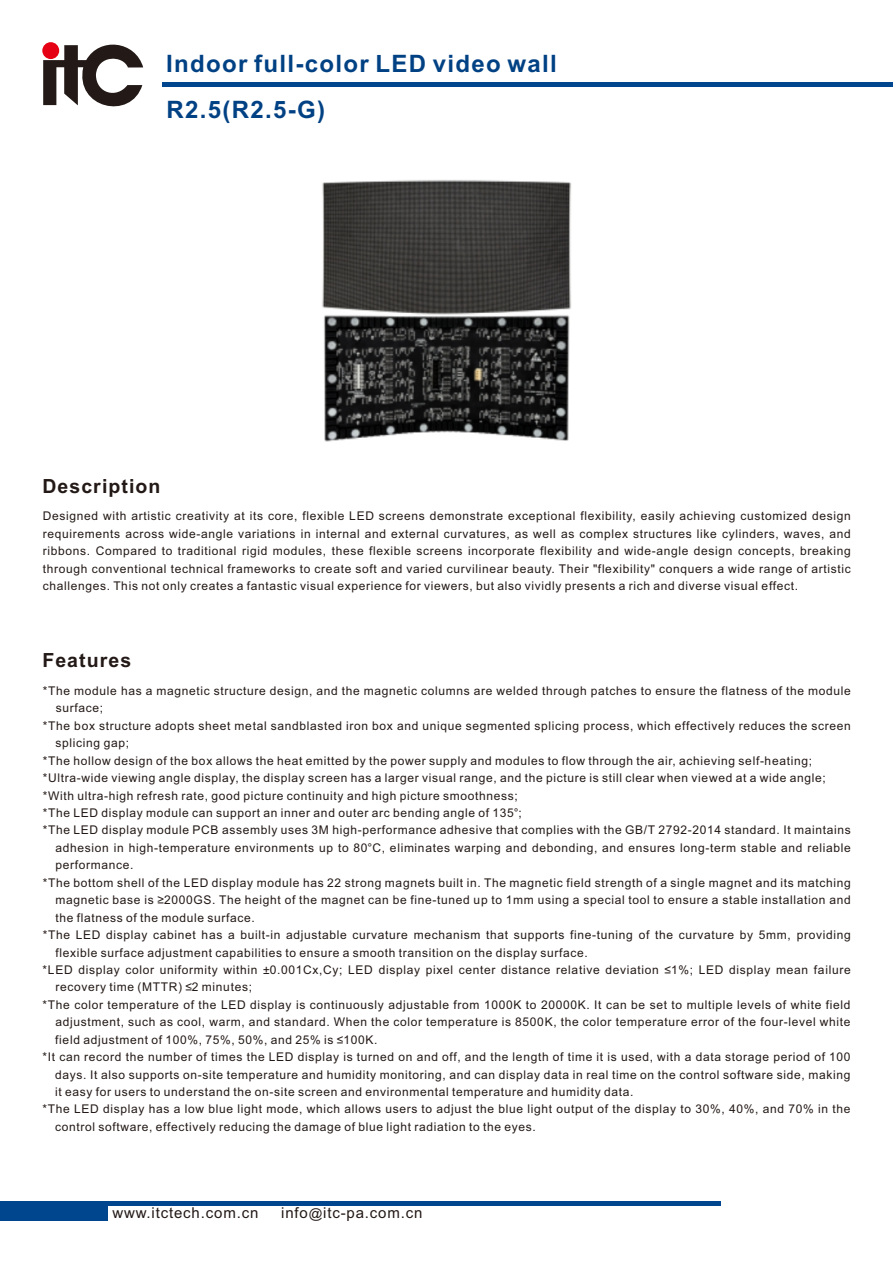
<style>
.page{position:relative;width:893px;height:1263px;background:#fff}
.page>*{position:absolute;margin:0;border:0;box-sizing:border-box;transform-origin:0 0}
.t1{font:700 24px "Arial";letter-spacing:.055em;color:#004184}
.t2{font:700 19.5px "Arial";letter-spacing:.055em;color:#231916}
.t3{font:15px "Arial";letter-spacing:.055em;color:#231916}
.t4{font:12px/17.4px "Arial";letter-spacing:.055em;color:#231916;text-align:justify}
.s1{font-size:13.5px}
</style>
<div class="page">
<hr style="left:0;top:1202px;width:720px;height:4px;background:#00468e">
<div style="left:0;top:1202px;width:108px;height:18px;background:#00468e"></div>
<hr style="left:163px;top:82px;width:730px;height:4px;background:#00468e">
<svg style="left:43px;top:42px;width:100px;height:65px"></svg>
<img style="left:322px;top:180px;width:249px;height:262px">
<h1 class="t1" style="left:166px;top:54px;width:392px">Indoor full-color LED video wall</h1>
<h1 class="t1" style="left:166px;top:101px;width:160px">R2.5(R2.5-G)</h1>
<h2 class="t2" style="left:42px;top:479px;width:120px">Description</h2>
<p class="t4" style="left:43px;top:509px;width:810px">Designed with artistic creativity at its core, flexible LED screens demonstrate exceptional flexibility, easily achieving customized design requirements across wide-angle variations in internal and external curvatures, as well as complex structures like cylinders, waves, and ribbons. Compared to traditional rigid modules, these flexible screens incorporate flexibility and wide-angle design concepts, breaking through conventional technical frameworks to create soft and varied curvilinear beauty. Their "flexibility" conquers a wide range of artistic challenges. This not only creates a fantastic visual experience for viewers, but also vividly presents a rich and diverse visual effect.</p>
<h2 class="t2" style="left:42px;top:653px;width:90px">Features</h2>
<p class="t4" style="left:43px;top:683px;width:809px">*The module has a magnetic structure design, and the magnetic columns are welded through patches to ensure the flatness of the module</p>
<p class="t4" style="left:56px;top:701px;width:49px">surface;</p>
<p class="t4" style="left:43px;top:718px;width:809px">*The box structure adopts sheet metal sandblasted iron box and unique segmented splicing process, which effectively reduces the screen</p>
<p class="t4" style="left:56px;top:735px;width:75px">splicing gap;</p>
<p class="t4" style="left:43px;top:753px;width:771px">*The hollow design of the box allows the heat emitted by the power supply and modules to flow through the air, achieving self-heating;</p>
<p class="t4" style="left:43px;top:770px;width:784px">*Ultra-wide viewing angle display, the display screen has a larger visual range, and the picture is still clear when viewed at a wide angle;</p>
<p class="t4" style="left:43px;top:788px;width:476px">*With ultra-high refresh rate, good picture continuity and high picture smoothness;</p>
<p class="t4" style="left:43px;top:805px;width:481px">*The LED display module can support an inner and outer arc bending angle of 135°;</p>
<p class="t4" style="left:43px;top:823px;width:809px">*The LED display module PCB assembly uses 3M high-performance adhesive that complies with the GB/T 2792-2014 standard. It maintains</p>
<p class="t4" style="left:56px;top:840px;width:797px">adhesion in high-temperature environments up to 80°C, eliminates warping and debonding, and ensures long-term stable and reliable</p>
<p class="t4" style="left:56px;top:857px;width:80px">performance.</p>
<p class="t4" style="left:43px;top:875px;width:809px">*The bottom shell of the LED display module has 22 strong magnets built in. The magnetic field strength of a single magnet and its matching</p>
<p class="t4" style="left:55px;top:892px;width:797px">magnetic base is ≥2000GS. The height of the magnet can be fine-tuned up to 1mm using a special tool to ensure a stable installation and</p>
<p class="t4" style="left:55px;top:910px;width:201px">the flatness of the module surface.</p>
<p class="t4" style="left:43px;top:927px;width:809px">*The LED display cabinet has a built-in adjustable curvature mechanism that supports fine-tuning of the curvature by 5mm, providing</p>
<p class="t4" style="left:55px;top:945px;width:534px">flexible surface adjustment capabilities to ensure a smooth transition on the display surface.</p>
<p class="t4" style="left:43px;top:962px;width:809px">*LED display color uniformity within ±0.001Cx,Cy; LED display pixel center distance relative deviation ≤1%; LED display mean failure</p>
<p class="t4" style="left:55px;top:979px;width:198px">recovery time (MTTR) ≤2 minutes;</p>
<p class="t4" style="left:43px;top:997px;width:809px">*The color temperature of the LED display is continuously adjustable from 1000K to 20000K. It can be set to multiple levels of white field</p>
<p class="t4" style="left:55px;top:1014px;width:797px">adjustment, such as cool, warm, and standard. When the color temperature is 8500K, the color temperature error of the four-level white</p>
<p class="t4" style="left:55px;top:1032px;width:324px">field adjustment of 100%, 75%, 50%, and 25% is ≤100K.</p>
<p class="t4" style="left:43px;top:1049px;width:809px">*It can record the number of times the LED display is turned on and off, and the length of time it is used, with a data storage period of 100</p>
<p class="t4" style="left:55px;top:1067px;width:797px">days. It also supports on-site temperature and humidity monitoring, and can display data in real time on the control software side, making</p>
<p class="t4" style="left:55px;top:1084px;width:580px">it easy for users to understand the on-site screen and environmental temperature and humidity data.</p>
<p class="t4" style="left:42px;top:1101px;width:809px">*The LED display has a low blue light mode, which allows users to adjust the blue light output of the display to 30%, 40%, and 70% in the</p>
<p class="t4" style="left:55px;top:1119px;width:482px">control software, effectively reducing the damage of blue light radiation to the eyes.</p>
<p class="t3" style="left:112px;top:1207px;width:147px">www.itctech.com.cn</p>
<p class="t3" style="left:281px;top:1207px;width:143px">info<span class="s1">@</span>itc-pa.com.cn</p>
</div>
